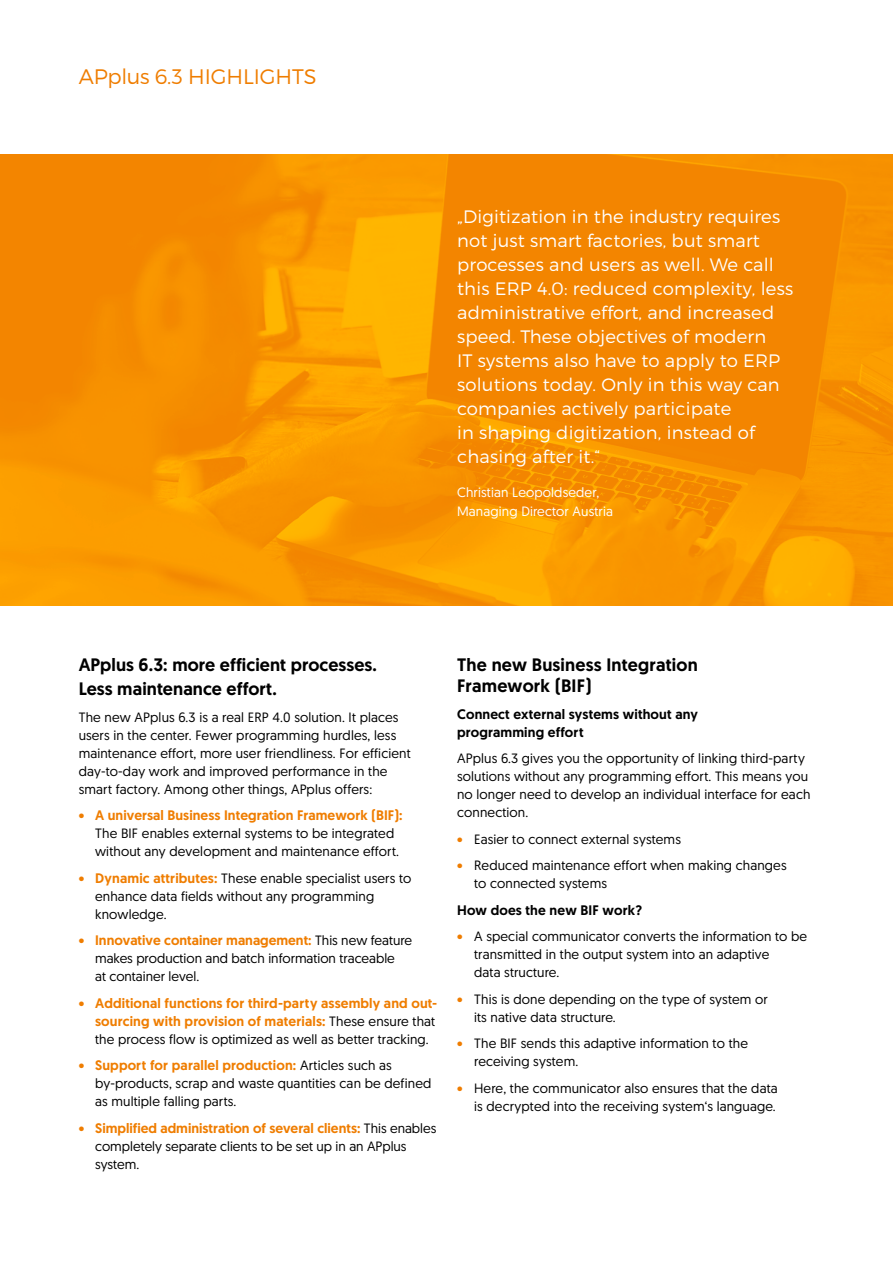
<style>
.page{position:relative;width:893px;height:1263px;background:#fff}
.page>*{position:absolute;margin:0;border:0;box-sizing:border-box;transform-origin:0 0}
.t1{font:300 21px "Montserrat";letter-spacing:-.005em;color:#ef7d00}
.t2{font:300 18px/24px "Montserrat";letter-spacing:.01em;color:#fff}
.t3{font:500 18px/24px "Geomanist";letter-spacing:.01em;color:#000}
.t4{font:500 13.8px/18px "Geomanist";letter-spacing:.005em;color:#ef7d00;text-align:right}
.t5{font:500 13.8px/18px "Geomanist";letter-spacing:.01em;color:#000}
.t6{font:13.5px/18px "Geomanist";letter-spacing:.01em;color:#000}
.t7{font:13.5px/19.5px "Geomanist";letter-spacing:.01em;color:#fff}
.s1{font-weight:400;font-size:13.5px}
.s2{color:#ef7d00}
.s3{font-weight:500;font-size:13.8px;color:#ef7d00}
.s4{font-weight:400;font-size:13.5px;color:#000}
</style>
<div class="page">
<img style="left:0;top:154px;width:893px;height:451px">
<h1 class="t1" style="left:79px;top:64px;width:239px">APplus 6.3 HIGHLIGHTS</h1>
<p class="t2" style="left:457px;top:204px;width:338px">„Digitization in the industry requires not just smart factories, but smart processes and users as well. We call this ERP 4.0: reduced complexity, less administrative effort, and increased speed. These objectives of modern<br>IT systems also have to apply to ERP solutions today. Only in this way can companies actively participate<br>in shaping digitization, instead of chasing after it.“</p>
<p class="t7" style="left:457px;top:482px;width:157px">Christian Leopoldseder,<br>Managing Director Austria</p>
<h2 class="t3" style="left:79px;top:653px;width:300px">APplus 6.3: more efficient processes.<br>Less maintenance effort.</h2>
<p class="t6" style="left:79px;top:708px;width:334px">The new APplus 6.3 is a real ERP 4.0 solution. It places users in the center. Fewer programming hurdles, less maintenance effort, more user friendliness. For efficient day-to-day work and improved performance in the smart factory. Among other things, APplus offers:</p>
<p class="t4" style="left:79px;top:806px;width:325px"><span class="s1">•</span> A universal Business Integration Framework (BIF):</p>
<p class="t6" style="left:95px;top:824px;width:305px">The BIF enables external systems to be integrated without any development and maintenance effort.</p>
<p class="t6" style="left:95px;top:869px;width:318px;text-indent:-16px"><span class="s2">•</span> <span class="s3">Dynamic attributes:</span> These enable specialist users to enhance data fields without any programming knowledge.</p>
<p class="t4" style="left:79px;top:931px;width:335px"><span class="s1">•</span> Innovative container management: <span class="s4">This new feature</span></p>
<p class="t6" style="left:95px;top:949px;width:301px">makes production and batch information traceable at container level.</p>
<p class="t4" style="left:79px;top:994px;width:360px"><span class="s1">•</span> Additional functions for third-party assembly and out&shy;sourcing with provision of materials: <span class="s4">These ensure that</span></p>
<p class="t6" style="left:95px;top:1030px;width:335px">the process flow is optimized as well as better tracking.</p>
<p class="t4" style="left:79px;top:1056px;width:315px"><span class="s1">•</span> Support for parallel production: <span class="s4">Articles such as</span></p>
<p class="t6" style="left:95px;top:1074px;width:338px">by-products, scrap and waste quantities can be defined as multiple falling parts.</p>
<p class="t4" style="left:79px;top:1119px;width:359px"><span class="s1">•</span> Simplified administration of several clients: <span class="s4">This enables</span></p>
<p class="t6" style="left:95px;top:1137px;width:313px">completely separate clients to be set up in an APplus system.</p>
<h2 class="t3" style="left:457px;top:654px;width:242px;line-height:21px">The new Business Integration<br>Framework (BIF)</h2>
<p class="t5" style="left:457px;top:705px;width:242px">Connect external systems without any programming effort</p>
<p class="t6" style="left:457px;top:749px;width:355px">APplus 6.3 gives you the opportunity of linking third-party solutions without any programming effort. This means you no longer need to develop an individual interface for each connection.</p>
<p class="t6" style="left:457px;top:829px;width:225px"><span class="s2">•</span> Easier to connect external systems</p>
<p class="t6" style="left:474px;top:856px;width:314px;text-indent:-17px"><span class="s2">•</span> Reduced maintenance effort when making changes to connected systems</p>
<p class="t5" style="left:457px;top:901px;width:186px">How does the new BIF work?</p>
<p class="t6" style="left:474px;top:927px;width:335px;text-indent:-17px"><span class="s2">•</span> A special communicator converts the information to be transmitted in the output system into an adaptive<br>data structure.</p>
<p class="t6" style="left:474px;top:990px;width:295px;text-indent:-17px"><span class="s2">•</span> This is done depending on the type of system or its native data structure.</p>
<p class="t6" style="left:474px;top:1034px;width:275px;text-indent:-17px"><span class="s2">•</span> The BIF sends this adaptive information to the receiving system.</p>
<p class="t6" style="left:457px;top:1079px;width:322px;text-align:right"><span class="s2">•</span> Here, the communicator also ensures that the data is decrypted into the receiving system‘s language.</p>
</div>
